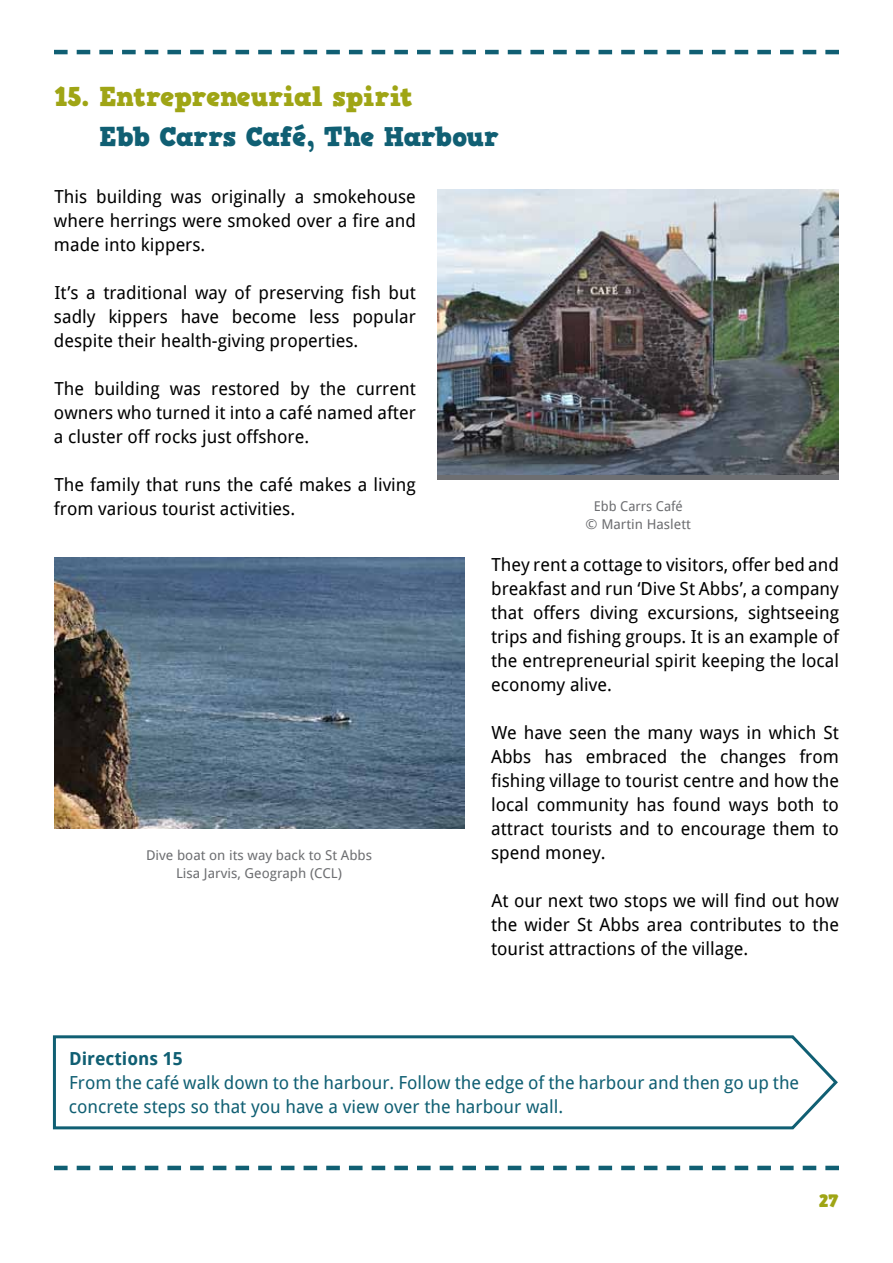
<style>
.page{position:relative;width:893px;height:1263px;background:#fff}
.page>*{position:absolute;margin:0;border:0;box-sizing:border-box;transform-origin:0 0}
.t1{font:27px "HVD Comic Serif Pro";letter-spacing:-.005em;color:#9fa515}
.t2{font:27px "HVD Comic Serif Pro";color:#105f73}
.t3{font:18px/24px "Droid Sans";color:#000;text-align:justify}
.t4{font:18px/24px "Droid Sans";color:#105f73}
.t5{font:700 18px "Droid Sans";color:#105f73}
.t6{font:18px "HVD Comic Serif Pro";color:#9fa515}
.t7{font:13.5px/18px "Droid Sans";color:#6d6e71;text-align:center;scale:1.04 1}
.t8{font:13.5px/18px "Droid Sans";color:#6d6e71;text-align:center}
</style>
<div class="page">
<svg style="left:54px;top:50px;width:785px;height:4px"></svg>
<svg style="left:54px;top:1166px;width:785px;height:4px"></svg>
<svg style="left:52px;top:1035px;width:786px;height:95px"></svg>
<img style="left:437px;top:189px;width:402px;height:285px">
<img style="left:54px;top:557px;width:410px;height:271px">
<h1 class="t1" style="left:54px;top:76px;width:361px">15. Entrepreneurial spirit</h1>
<h1 class="t2" style="left:99px;top:116px;width:402px">Ebb Carrs Café, The Harbour</h1>
<p class="t3" style="left:54px;top:185px;width:363px">This building was originally a smokehouse where herrings were smoked over a fire and made into kippers.</p>
<p class="t3" style="left:54px;top:281px;width:363px">It’s a traditional way of preserving fish but sadly kippers have become less popular despite their health-giving properties.</p>
<p class="t3" style="left:54px;top:377px;width:363px">The building was restored by the current owners who turned it into a café named after a cluster off rocks just offshore.</p>
<p class="t3" style="left:54px;top:473px;width:363px">The family that runs the café makes a living from various tourist activities.</p>
<p class="t8" style="left:586px;top:497px;width:107px">Ebb Carrs Café<br>© Martin Haslett</p>
<p class="t7" style="left:146px;top:846px;width:219px">Dive boat on its way back to St Abbs<br>Lisa Jarvis, Geograph (CCL)</p>
<p class="t3" style="left:491px;top:553px;width:349px">They rent a cottage to visitors, offer bed and breakfast and run ‘Dive St Abbs’, a company that offers diving excursions, sightseeing trips and fishing groups. It is an example of the entrepreneurial spirit keeping the local economy alive.</p>
<p class="t3" style="left:491px;top:721px;width:349px">We have seen the many ways in which St Abbs has embraced the changes from fishing village to tourist centre and how the local community has found ways both to attract tourists and to encourage them to spend money.</p>
<p class="t3" style="left:491px;top:888px;width:349px">At our next two stops we will find out how the wider St Abbs area contributes to the tourist attractions of the village.</p>
<p class="t5" style="left:69px;top:1048px;width:115px">Directions 15</p>
<p class="t4" style="left:69px;top:1070px;width:732px">From the café walk down to the harbour. Follow the edge of the harbour and then go up the concrete steps so that you have a view over the harbour wall.</p>
<p class="t6" style="left:819px;top:1187px;width:22px">27</p>
</div>
